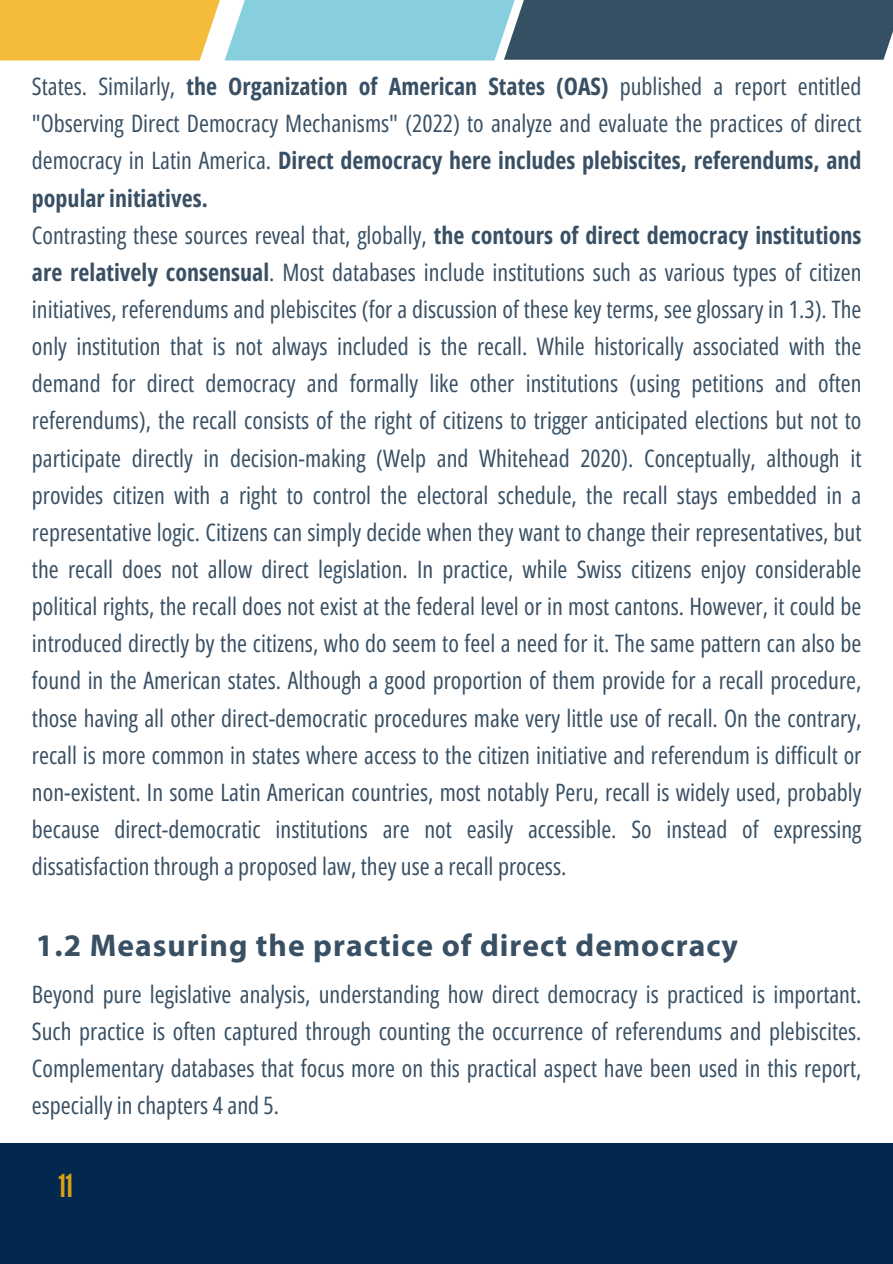
<style>
.page{position:relative;width:893px;height:1264px;background:#fff}
.page>*{position:absolute;margin:0;border:0;box-sizing:border-box;transform-origin:0 0}
.t1{font:700 31.5px "Myriad Pro";letter-spacing:.035em;color:#395064}
.t2{font:31.5px "League Gothic";color:#dba013}
.t3{font:24px/37.2px "Open Sans Condensed";color:#395064;text-align:justify}
.s1{font-weight:700}
</style>
<div class="page">
<div style="left:0;top:1143px;width:892px;height:120px;background:#022850"></div>
<div style="left:0;top:0;width:326px;height:61px;background:#f5bc3c"></div>
<div style="left:224px;top:0;width:360px;height:61px;background:#87cfdf"></div>
<div style="left:504px;top:0;width:388px;height:60px;background:#355063"></div>
<p class="t3" style="left:32px;top:67px;width:831px">States. Similarly, <span class="s1">the Organization of American States (OAS)</span> published a report entitled "Observing Direct Democracy Mechanisms" (2022) to analyze and evaluate the practices of direct democracy in Latin America. <span class="s1">Direct democracy here includes plebiscites, referendums, and popular initiatives.</span></p>
<p class="t3" style="left:32px;top:216px;width:831px">Contrasting these sources reveal that, globally, <span class="s1">the contours of direct democracy institutions are relatively consensual</span>. Most databases include institutions such as various types of citizen initiatives, referendums and plebiscites (for a discussion of these key terms, see glossary in 1.3). The only institution that is not always included is the recall. While historically associated with the demand for direct democracy and formally like other institutions (using petitions and often referendums), the recall consists of the right of citizens to trigger anticipated elections but not to participate directly in decision-making (Welp and Whitehead 2020). Conceptually, although it provides citizen with a right to control the electoral schedule, the recall stays embedded in a representative logic. Citizens can simply decide when they want to change their representatives, but the recall does not allow direct legislation. In practice, while Swiss citizens enjoy considerable political rights, the recall does not exist at the federal level or in most cantons. However, it could be introduced directly by the citizens, who do seem to feel a need for it. The same pattern can also be found in the American states. Although a good proportion of them provide for a recall procedure, those having all other direct-democratic procedures make very little use of recall. On the contrary, recall is more common in states where access to the citizen initiative and referendum is difficult or non-existent. In some Latin American countries, most notably Peru, recall is widely used, probably because direct-democratic institutions are not easily accessible. So instead of expressing dissatisfaction through a proposed law, they use a recall process.</p>
<p class="t1" style="left:36px;top:932px;width:703px">1.2 Measuring the practice of direct democracy</p>
<p class="t3" style="left:32px;top:974px;width:831px">Beyond pure legislative analysis, understanding how direct democracy is practiced is important.<br>Such practice is often captured through counting the occurrence of referendums and plebiscites.<br>Complementary databases that focus more on this practical aspect have been used in this report, especially in chapters 4 and 5.</p>
<h1 class="t2" style="left:58px;top:1167px;width:16px">11</h1>
</div>
